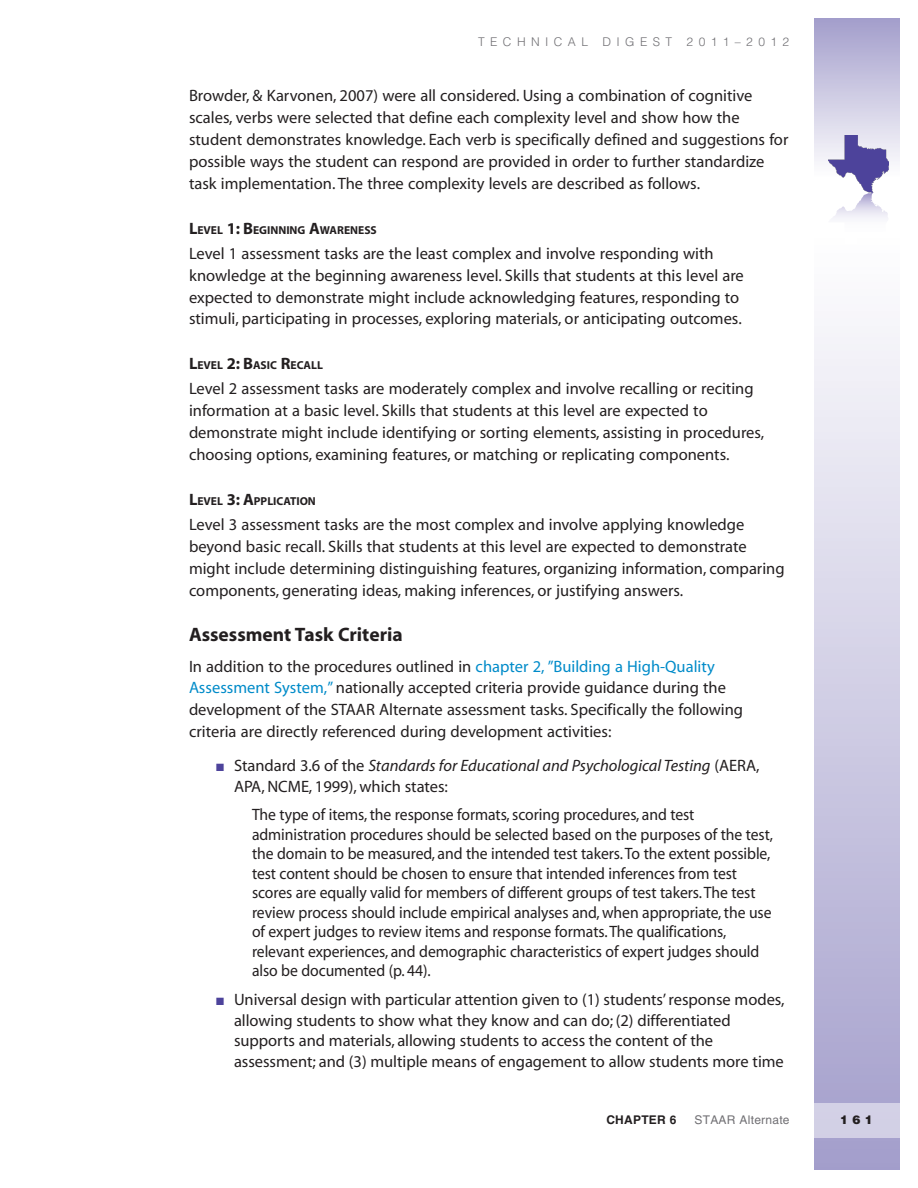
<style>
.page{position:relative;width:918px;height:1188px;background:#fff}
.page>*{position:absolute;margin:0;border:0;box-sizing:border-box;transform-origin:0 0}
.Level_2_Head{font:700 19.5px "Myriad";color:#231f20}
.body_text_1{font:16.5px/21.9px "Myriad";color:#231f20}
.bullet_indented__no{font:16.5px/19.5px "Myriad";letter-spacing:-.005em;color:#231f20;scale:.95 1}
.bullets{font:16.5px/20.4px "Myriad";color:#231f20}
.t1{font:300 12px "Helvetica";letter-spacing:.45em;color:#717074}
.t2{font:12px "Helvetica";letter-spacing:.02em;color:#717074}
.t3{font:700 12px "Helvetica";letter-spacing:.02em;color:#231f20}
.t4{font:900 12px "Helvetica";color:#231f20}
.Level_3_Head{font:700 11.55px "Myriad";color:#231f20}
.s1{font-size:16.5px}
.s2{color:#008bc9}
.s3{color:#4d439b}
.s4{font-style:italic}
</style>
<div class="page">
<div style="left:814px;top:18px;width:86px;height:159px;background:linear-gradient(to bottom,#a39ecb,#fdfdfe)"></div>
<div style="left:814px;top:237px;width:86px;height:933px;background:linear-gradient(to bottom,#fefefe,#a39ecb)"></div>
<div style="left:814px;top:1104px;width:86px;height:34px;background:#d2d0e5"></div>
<img style="left:829px;top:136px;width:60px;height:56px">
<svg style="left:828px;top:193px;width:61px;height:51px"></svg>
<p class="t1" style="left:478px;top:34px;width:313px">TECHNICAL DIGEST 2011–2012</p>
<p class="body_text_1" style="left:189px;top:86px;width:601px">Browder, &amp; Karvonen, 2007) were all considered. Using a combination of cognitive scales, verbs were selected that define each complexity level and show how the student demonstrates knowledge. Each verb is specifically defined and suggestions for possible ways the student can respond are provided in order to further standardize task implementation. The three complexity levels are described as follows.</p>
<p class="Level_3_Head" style="left:189px;top:224px;width:189px"><span class="s1">L</span>EVEL <span class="s1">1: B</span>EGINNING <span class="s1">A</span>WARENESS</p>
<p class="body_text_1" style="left:189px;top:243px;width:556px">Level 1 assessment tasks are the least complex and involve responding with knowledge at the beginning awareness level. Skills that students at this level are expected to demonstrate might include acknowledging features, responding to stimuli, participating in processes, exploring materials, or anticipating outcomes.</p>
<p class="Level_3_Head" style="left:189px;top:360px;width:136px"><span class="s1">L</span>EVEL <span class="s1">2: B</span>ASIC <span class="s1">R</span>ECALL</p>
<p class="body_text_1" style="left:189px;top:379px;width:577px">Level 2 assessment tasks are moderately complex and involve recalling or reciting information at a basic level. Skills that students at this level are expected to demonstrate might include identifying or sorting elements, assisting in procedures, choosing options, examining features, or matching or replicating components.</p>
<p class="Level_3_Head" style="left:189px;top:495px;width:128px"><span class="s1">L</span>EVEL <span class="s1">3: A</span>PPLICATION</p>
<p class="body_text_1" style="left:189px;top:514px;width:597px">Level 3 assessment tasks are the most complex and involve applying knowledge beyond basic recall. Skills that students at this level are expected to demonstrate might include determining distinguishing features, organizing information, comparing components, generating ideas, making inferences, or justifying answers.</p>
<p class="Level_2_Head" style="left:189px;top:624px;width:215px">Assessment Task Criteria</p>
<p class="body_text_1" style="left:189px;top:656px;width:556px">In addition to the procedures outlined in <span class="s2">chapter 2, ”Building a High-Quality Assessment System,”</span> nationally accepted criteria provide guidance during the development of the STAAR Alternate assessment tasks. Specifically the following criteria are directly referenced during development activities:</p>
<p class="bullets" style="left:234px;top:756px;width:527px;text-indent:-18px"><span class="s3">■</span> Standard 3.6 of the <span class="s4">Standards for Educational and Psychological Testing</span> (AERA,<br>APA, NCME, 1999), which states:</p>
<p class="bullet_indented__no" style="left:252px;top:806px;width:550px">The type of items, the response formats, scoring procedures, and test administration procedures should be selected based on the purposes of the test, the domain to be measured, and the intended test takers. To the extent possible, test content should be chosen to ensure that intended inferences from test scores are equally valid for members of different groups of test takers. The test review process should include empirical analyses and, when appropriate, the use of expert judges to review items and response formats. The qualifications, relevant experiences, and demographic characteristics of expert judges should also be documented (p. 44).</p>
<p class="bullets" style="left:234px;top:990px;width:552px;text-indent:-18px"><span class="s3">■</span> Universal design with particular attention given to (1) students’ response modes, allowing students to show what they know and can do; (2) differentiated supports and materials, allowing students to access the content of the assessment; and (3) multiple means of engagement to allow students more time</p>
<p class="t3" style="left:606px;top:1113px;width:72px">CHAPTER 6</p>
<p class="t2" style="left:695px;top:1113px;width:97px">STAAR Alternate</p>
<p class="t4" style="left:840px;top:1112px;width:34px">161</p>
</div>
